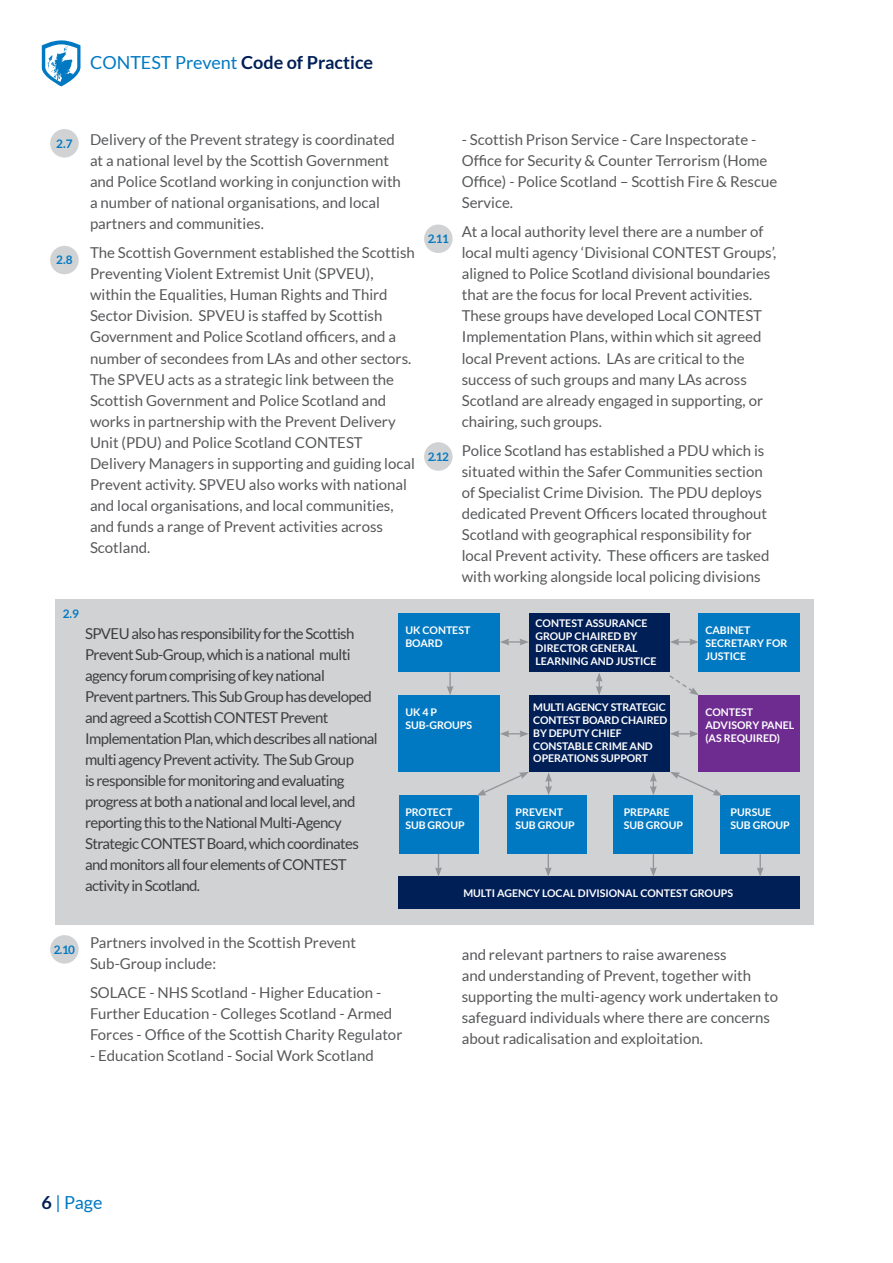
<style>
.page{position:relative;width:893px;height:1263px;background:#fff}
.page>*{position:absolute;margin:0;border:0;box-sizing:border-box;transform-origin:0 0}
.t1{font:18px "Lato";color:#0079c2}
.t2{font:15px/21px "Lato";color:#57585a}
.t3{font:15px/21px "Lato";letter-spacing:-.04em;color:#3e3e3f}
.t4{font:700 11.7px "Lato";color:#0079c2}
.t5{font:700 10.65px/12.8px "Lato";color:#fff}
.s1{font-weight:700;color:#001f56}
</style>
<div class="page">
<svg style="left:42px;top:40px;width:39px;height:46px"></svg>
<div style="left:55px;top:599px;width:758px;height:326px;background:#d1d2d4"></div>
<div style="left:50px;top:129px;width:29px;height:29px;background:#d1d2d4;border-radius:50%"></div>
<div style="left:50px;top:246px;width:29px;height:28px;background:#d1d2d4;border-radius:50%"></div>
<div style="left:399px;top:613px;width:101px;height:59px;background:#0079c2"></div>
<div style="left:529px;top:613px;width:141px;height:59px;background:#001f56"></div>
<div style="left:699px;top:613px;width:101px;height:59px;background:#0079c2"></div>
<div style="left:699px;top:695px;width:101px;height:77px;background:#6e2c91"></div>
<div style="left:529px;top:695px;width:141px;height:77px;background:#001f56"></div>
<div style="left:399px;top:695px;width:101px;height:77px;background:#0079c2"></div>
<div style="left:399px;top:795px;width:79px;height:59px;background:#0079c2"></div>
<div style="left:399px;top:877px;width:401px;height:32px;background:#001f56"></div>
<svg style="left:500px;top:638px;width:29px;height:7px"></svg>
<div style="left:507px;top:795px;width:79px;height:59px;background:#0079c2"></div>
<div style="left:614px;top:795px;width:79px;height:59px;background:#0079c2"></div>
<div style="left:720px;top:795px;width:80px;height:59px;background:#0079c2"></div>
<svg style="left:670px;top:638px;width:29px;height:7px"></svg>
<svg style="left:669px;top:675px;width:30px;height:20px"></svg>
<svg style="left:596px;top:673px;width:7px;height:22px"></svg>
<svg style="left:447px;top:672px;width:7px;height:23px"></svg>
<svg style="left:476px;top:772px;width:53px;height:24px"></svg>
<svg style="left:545px;top:773px;width:7px;height:22px"></svg>
<svg style="left:650px;top:773px;width:7px;height:22px"></svg>
<svg style="left:670px;top:772px;width:53px;height:24px"></svg>
<svg style="left:500px;top:730px;width:29px;height:7px"></svg>
<svg style="left:670px;top:730px;width:29px;height:7px"></svg>
<svg style="left:435px;top:854px;width:7px;height:23px"></svg>
<svg style="left:545px;top:854px;width:7px;height:23px"></svg>
<svg style="left:650px;top:854px;width:7px;height:23px"></svg>
<svg style="left:757px;top:854px;width:7px;height:23px"></svg>
<div style="left:50px;top:935px;width:29px;height:29px;background:#d1d2d4;border-radius:50%"></div>
<div style="left:424px;top:224px;width:29px;height:29px;background:#d1d2d4;border-radius:50%"></div>
<div style="left:424px;top:442px;width:29px;height:29px;background:#d1d2d4;border-radius:50%"></div>
<p class="t1" style="left:90px;top:52px;width:285px">CONTEST Prevent <span class="s1">Code of Practice</span></p>
<p class="t4" style="left:56px;top:137px;width:18px">2.7</p>
<p class="t4" style="left:56px;top:253px;width:18px">2.8</p>
<p class="t2" style="left:90px;top:129px;width:312px">Delivery of the Prevent strategy is coordinated at a national level by the Scottish Government and Police Scotland working in conjunction with a number of national organisations, and local partners and communities.</p>
<p class="t2" style="left:90px;top:242px;width:326px">The Scottish Government established the Scottish Preventing Violent Extremist Unit (SPVEU), within the Equalities, Human Rights and Third Sector Division. SPVEU is staffed by Scottish Government and Police Scotland officers, and a number of secondees from LAs and other sectors.<br>The SPVEU acts as a strategic link between the Scottish Government and Police Scotland and works in partnership with the Prevent Delivery Unit (PDU) and Police Scotland CONTEST Delivery Managers in supporting and guiding local Prevent activity. SPVEU also works with national and local organisations, and local communities, and funds a range of Prevent activities across Scotland.</p>
<p class="t4" style="left:428px;top:232px;width:23px">2.11</p>
<p class="t4" style="left:428px;top:450px;width:23px">2.12</p>
<p class="t2" style="left:462px;top:129px;width:317px">- Scottish Prison Service - Care Inspectorate - Office for Security &amp; Counter Terrorism (Home Office) - Police Scotland – Scottish Fire &amp; Rescue Service.</p>
<p class="t2" style="left:462px;top:221px;width:316px">At a local authority level there are a number of local multi agency ‘Divisional CONTEST Groups’, aligned to Police Scotland divisional boundaries that are the focus for local Prevent activities.<br>These groups have developed Local CONTEST Implementation Plans, within which sit agreed local Prevent actions. LAs are critical to the success of such groups and many LAs across Scotland are already engaged in supporting, or chairing, such groups.</p>
<p class="t2" style="left:462px;top:440px;width:309px">Police Scotland has established a PDU which is situated within the Safer Communities section of Specialist Crime Division. The PDU deploys dedicated Prevent Officers located throughout Scotland with geographical responsibility for local Prevent activity. These officers are tasked with working alongside local policing divisions</p>
<p class="t4" style="left:63px;top:607px;width:18px">2.9</p>
<p class="t3" style="left:85px;top:623px;width:294px">SPVEU also has responsibility for the Scottish Prevent Sub-Group, which is a national multi agency forum comprising of key national<br>Prevent partners. This Sub Group has developed and agreed a Scottish CONTEST Prevent Implementation Plan, which describes all national multi agency Prevent activity. The Sub Group<br>is responsible for monitoring and evaluating progress at both a national and local level, and reporting this to the National Multi-Agency Strategic CONTEST Board, which coordinates and monitors all four elements of CONTEST activity in Scotland.</p>
<p class="t5" style="left:405px;top:624px;width:66px">UK CONTEST<br>BOARD</p>
<p class="t5" style="left:535px;top:616px;width:114px">CONTEST ASSURANCE<br>GROUP CHAIRED BY<br>DIRECTOR GENERAL</p>
<p class="t5" style="left:535px;top:655px;width:123px">LEARNING AND JUSTICE</p>
<p class="t5" style="left:705px;top:624px;width:84px">CABINET<br>SECRETARY FOR<br>JUSTICE</p>
<p class="t5" style="left:405px;top:706px;width:33px">UK 4 P</p>
<p class="t5" style="left:405px;top:719px;width:68px">SUB-GROUPS</p>
<p class="t5" style="left:533px;top:701px;width:136px">MULTI AGENCY STRATEGIC<br>CONTEST BOARD CHAIRED<br>BY DEPUTY CHIEF<br>CONSTABLE CRIME AND<br>OPERATIONS SUPPORT</p>
<p class="t5" style="left:705px;top:706px;width:90px">CONTEST<br>ADVISORY PANEL (AS REQUIRED)</p>
<p class="t5" style="left:405px;top:805px;width:49px">PROTECT</p>
<p class="t5" style="left:405px;top:818px;width:61px">SUB GROUP</p>
<p class="t5" style="left:515px;top:805px;width:49px">PREVENT</p>
<p class="t5" style="left:515px;top:818px;width:61px">SUB GROUP</p>
<p class="t5" style="left:615px;top:805px;width:47px">PREPARE</p>
<p class="t5" style="left:615px;top:818px;width:61px">SUB GROUP</p>
<p class="t5" style="left:624px;top:805px;width:47px">PREPARE</p>
<p class="t5" style="left:624px;top:818px;width:61px">SUB GROUP</p>
<p class="t5" style="left:725px;top:805px;width:42px">PURSUE</p>
<p class="t5" style="left:725px;top:818px;width:61px">SUB GROUP</p>
<p class="t5" style="left:730px;top:805px;width:42px">PURSUE</p>
<p class="t5" style="left:730px;top:818px;width:61px">SUB GROUP</p>
<p class="t5" style="left:463px;top:886px;width:271px">MULTI AGENCY LOCAL DIVISIONAL CONTEST GROUPS</p>
<p class="t4" style="left:54px;top:942px;width:23px">2.10</p>
<p class="t2" style="left:90px;top:931px;width:267px">Partners involved in the Scottish Prevent<br>Sub-Group include:</p>
<p class="t2" style="left:90px;top:982px;width:314px">SOLACE - NHS Scotland - Higher Education -<br>Further Education - Colleges Scotland - Armed<br>Forces - Office of the Scottish Charity Regulator</p>
<p class="t2" style="left:90px;top:1045px;width:285px">- Education Scotland - Social Work Scotland</p>
<p class="t1" style="left:41px;top:1193px;width:63px"><span class="s1">6</span> | Page</p>
<p class="t2" style="left:462px;top:944px;width:318px">and relevant partners to raise awareness<br>and understanding of Prevent, together with supporting the multi-agency work undertaken to safeguard individuals where there are concerns about radicalisation and exploitation.</p>
</div>
